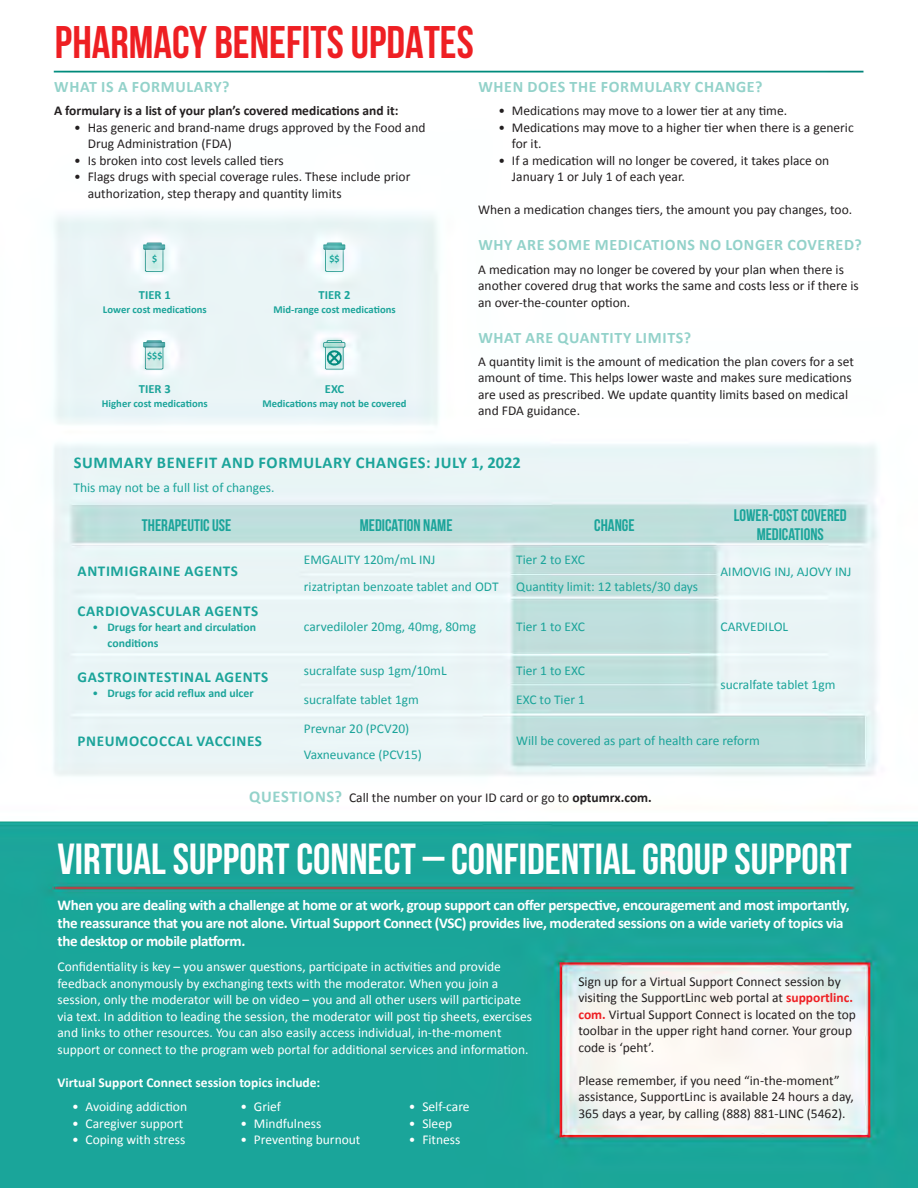
<style>
.page{position:relative;width:918px;height:1188px;background:#fff}
.page>*{position:absolute;margin:0;border:0;box-sizing:border-box;transform-origin:0 0}
.t1{font:700 45.75px "Bebas Neue";color:#ee1f23}
.t2{font:700 43.5px "Bebas Neue";color:#fff}
.Pa12{font:700 16.8px/18.6px "Bebas Neue";color:#1ba49a;text-align:center}
.t3{font:700 16.5px "Calibri";letter-spacing:.04em;color:#1ba49a}
.t4{font:700 15.9px "Calibri";letter-spacing:.04em;color:#93d2ca}
.Pa12-2{font:700 15.15px "Calibri";letter-spacing:.04em;color:#1ba49a}
.t5{font:700 15px/18px "Calibri";letter-spacing:-.025em;color:#fff}
.t6{font:13.5px/16.5px "Calibri";color:#231f20}
.t7{font:13.5px/16.5px "Calibri";color:#fff}
.Pa12-3{font:13.5px "Calibri";color:#1ba49a}
.t8{font:700 13.5px "Calibri";color:#231f20}
.t9{font:700 13.5px "Calibri";color:#fff}
.Bullet{font:700 12.6px "Calibri";color:#1ba49a}
.t10{font:700 11.7px/15.1px "Calibri";color:#1ba49a}
.Bullet-2{font:700 10.65px "Calibri";color:#1ba49a}
.Bullet-3{font:700 10.05px "Calibri";color:#1ba49a}
.s1{font-weight:400}
.s2{font-weight:700;font-size:16.5px;color:#93d2ca}
.s3{font-weight:700}
.s4{font-weight:700;color:#ee1f23}
</style>
<div class="page">
<img style="left:0;top:70px;width:918px;height:1118px">
<p class="t1" style="left:55px;top:17px;width:420px">PHARMACY BENEFITS UPDATES</p>
<p class="t4" style="left:54px;top:76px;width:177px">WHAT IS A FORMULARY?</p>
<p class="t8" style="left:54px;top:101px;width:346px">A formulary is a list of your plan’s covered medications and it:</p>
<p class="t6" style="left:88px;top:119px;width:339px;text-indent:-14px">• Has generic and brand-name drugs approved by the Food and<br>Drug Administration (FDA)</p>
<p class="t6" style="left:74px;top:152px;width:211px">• Is broken into cost levels called tiers</p>
<p class="t6" style="left:88px;top:168px;width:324px;text-indent:-14px">• Flags drugs with special coverage rules. These include prior authorization, step therapy and quantity limits</p>
<p class="t4" style="left:478px;top:76px;width:286px">WHEN DOES THE FORMULARY CHANGE?</p>
<p class="t6" style="left:498px;top:102px;width:290px">• Medications may move to a lower tier at any time.</p>
<p class="t6" style="left:512px;top:119px;width:343px;text-indent:-14px">• Medications may move to a higher tier when there is a generic for it.</p>
<p class="t6" style="left:512px;top:152px;width:319px;text-indent:-14px">• If a medication will no longer be covered, it takes place on<br>January 1 or July 1 of each year.</p>
<p class="t6" style="left:478px;top:201px;width:376px">When a medication changes tiers, the amount you pay changes, too.</p>
<p class="t4" style="left:478px;top:234px;width:385px">WHY ARE SOME MEDICATIONS NO LONGER COVERED?</p>
<p class="t6" style="left:478px;top:261px;width:382px">A medication may no longer be covered by your plan when there is another covered drug that works the same and costs less or if there is an over-the-counter option.</p>
<p class="t4" style="left:478px;top:326px;width:214px">WHAT ARE QUANTITY LIMITS?</p>
<p class="t6" style="left:478px;top:353px;width:377px">A quantity limit is the amount of medication the plan covers for a set amount of time. This helps lower waste and makes sure medications are used as prescribed. We update quantity limits based on medical and FDA guidance.</p>
<p class="Bullet-3" style="left:152px;top:251px;width:7px">$</p>
<p class="Bullet-3" style="left:330px;top:251px;width:12px">$$</p>
<p class="Bullet" style="left:319px;top:286px;width:33px">TIER 2</p>
<p class="Bullet-2" style="left:273px;top:302px;width:124px">Mid-range cost medications</p>
<p class="Bullet" style="left:139px;top:286px;width:33px">TIER 1</p>
<p class="Bullet-2" style="left:103px;top:302px;width:105px">Lower cost medications</p>
<p class="Bullet-3" style="left:147px;top:349px;width:17px">$$$</p>
<p class="Bullet" style="left:139px;top:380px;width:33px">TIER 3</p>
<p class="Bullet-2" style="left:102px;top:396px;width:107px">Higher cost medications</p>
<p class="Bullet" style="left:325px;top:380px;width:21px">EXC</p>
<p class="Bullet-2" style="left:263px;top:396px;width:146px">Medications may not be covered</p>
<p class="t3" style="left:74px;top:451px;width:449px">SUMMARY BENEFIT AND FORMULARY CHANGES: JULY 1, 2022</p>
<p class="Pa12-3" style="left:73px;top:478px;width:203px">This may not be a full list of changes.</p>
<p class="Pa12" style="left:142px;top:515px;width:91px">THERAPEUTIC USE</p>
<p class="Pa12" style="left:360px;top:515px;width:94px">MEDICATION NAME</p>
<p class="Pa12" style="left:594px;top:515px;width:42px">CHANGE</p>
<p class="Pa12" style="left:734px;top:506px;width:115px">LOWER-COST COVERED<br>MEDICATIONS</p>
<p class="Pa12-2" style="left:78px;top:560px;width:162px">ANTIMIGRAINE AGENTS</p>
<p class="Pa12-3" style="left:304px;top:550px;width:133px">EMGALITY 120m/mL INJ</p>
<p class="Pa12-3" style="left:516px;top:550px;width:70px">Tier 2 to EXC</p>
<p class="Pa12-3" style="left:721px;top:562px;width:132px">AIMOVIG INJ, AJOVY INJ</p>
<p class="Pa12-3" style="left:304px;top:577px;width:196px">rizatriptan benzoate tablet and ODT</p>
<p class="Pa12-3" style="left:516px;top:577px;width:183px">Quantity limit: 12 tablets/30 days</p>
<p class="Pa12-2" style="left:78px;top:601px;width:182px">CARDIOVASCULAR AGENTS</p>
<p class="t10" style="left:108px;top:620px;width:150px;text-indent:-15px"><span class="s1">•</span> Drugs for heart and circulation conditions</p>
<p class="Pa12-3" style="left:304px;top:617px;width:174px">carvediloler 20mg, 40mg, 80mg</p>
<p class="Pa12-3" style="left:516px;top:617px;width:70px">Tier 1 to EXC</p>
<p class="Pa12-3" style="left:721px;top:617px;width:69px">CARVEDILOL</p>
<p class="Pa12-2" style="left:78px;top:667px;width:192px">GASTROINTESTINAL AGENTS</p>
<p class="t10" style="left:92px;top:686px;width:163px"><span class="s1">•</span> Drugs for acid reflux and ulcer</p>
<p class="Pa12-3" style="left:304px;top:661px;width:144px">sucralfate susp 1gm/10mL</p>
<p class="Pa12-3" style="left:516px;top:661px;width:70px">Tier 1 to EXC</p>
<p class="Pa12-3" style="left:721px;top:675px;width:117px">sucralfate tablet 1gm</p>
<p class="Pa12-3" style="left:304px;top:691px;width:117px">sucralfate tablet 1gm</p>
<p class="Pa12-3" style="left:516px;top:691px;width:70px">EXC to Tier 1</p>
<p class="Pa12-2" style="left:78px;top:730px;width:186px">PNEUMOCOCCAL VACCINES</p>
<p class="Pa12-3" style="left:304px;top:719px;width:107px">Prevnar 20 (PCV20)</p>
<p class="Pa12-3" style="left:304px;top:745px;width:119px">Vaxneuvance (PCV15)</p>
<p class="Pa12-3" style="left:516px;top:731px;width:245px">Will be covered as part of health care reform</p>
<p class="t6" style="left:249px;top:789px;width:404px"><span class="s2">QUESTIONS?</span> Call the number on your ID card or go to <span class="s3">optumrx.com.</span></p>
<p class="t2" style="left:58px;top:835px;width:796px">VIRTUAL SUPPORT CONNECT – CONFIDENTIAL GROUP SUPPORT</p>
<p class="t5" style="left:58px;top:896px;width:794px">When you are dealing with a challenge at home or at work, group support can offer perspective, encouragement and most importantly, the reassurance that you are not alone. Virtual Support Connect (VSC) provides live, moderated sessions on a wide variety of topics via the desktop or mobile platform.</p>
<p class="t7" style="left:58px;top:958px;width:476px">Confidentiality is key – you answer questions, participate in activities and provide feedback anonymously by exchanging texts with the moderator. When you join a session, only the moderator will be on video – you and all other users will participate via text. In addition to leading the session, the moderator will post tip sheets, exercises and links to other resources. You can also easily access individual, in-the-moment support or connect to the program web portal for additional services and information.</p>
<p class="t9" style="left:58px;top:1073px;width:264px">Virtual Support Connect session topics include:</p>
<p class="t7" style="left:72px;top:1098px;width:117px">• Avoiding addiction</p>
<p class="t7" style="left:72px;top:1115px;width:113px">• Caregiver support</p>
<p class="t7" style="left:72px;top:1131px;width:115px">• Coping with stress</p>
<p class="t7" style="left:240px;top:1098px;width:42px">• Grief</p>
<p class="t7" style="left:240px;top:1115px;width:82px">• Mindfulness</p>
<p class="t7" style="left:240px;top:1131px;width:122px">• Preventing burnout</p>
<p class="t7" style="left:409px;top:1098px;width:62px">• Self-care</p>
<p class="t7" style="left:409px;top:1115px;width:45px">• Sleep</p>
<p class="t7" style="left:409px;top:1131px;width:53px">• Fitness</p>
<p class="t6" style="left:578px;top:973px;width:279px">Sign up for a Virtual Support Connect session by visiting the SupportLinc web portal at <span class="s4">supportlinc. com.</span> Virtual Support Connect is located on the top toolbar in the upper right hand corner. Your group code is ‘peht’.</p>
<p class="t6" style="left:578px;top:1072px;width:277px">Please remember, if you need “in-the-moment” assistance, SupportLinc is available 24 hours a day,<br>365 days a year, by calling (888) 881-LINC (5462).</p>
</div>
